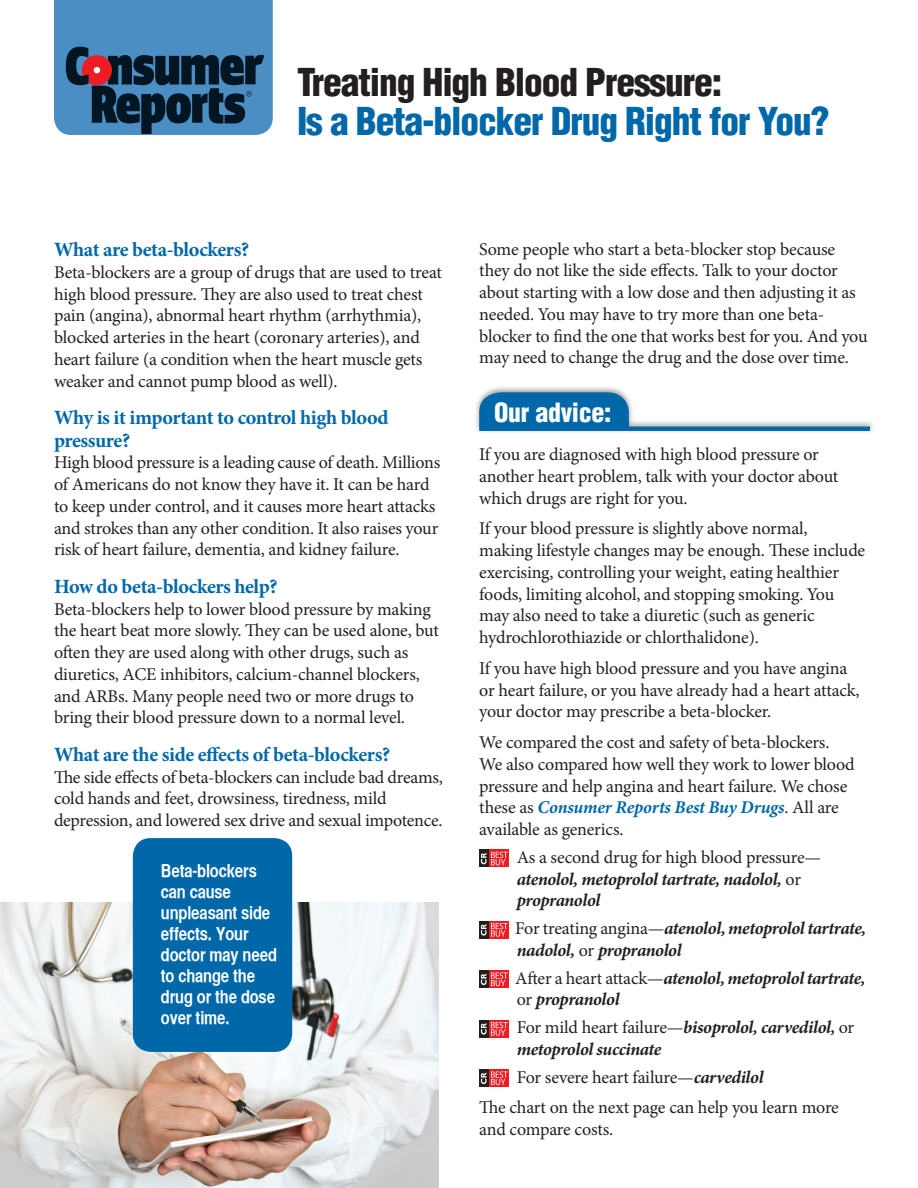
<style>
.page{position:relative;width:918px;height:1188px;background:#fff}
.page>*{position:absolute;margin:0;border:0;box-sizing:border-box;transform-origin:0 0}
._25Title{font:900 condensed 37.5px "Helvetica";letter-spacing:-.03em;color:#0068a9}
._25Title-2{font:900 condensed 37.5px "Helvetica";letter-spacing:-.03em;color:#231f20}
.t1{font:900 condensed 25.8px "Helvetica";letter-spacing:-.01em;color:#fff}
.Subhead{font:700 20.25px "Minion Pro";letter-spacing:-.02em;color:#0068a9}
._12_14_5_Minion{font:18px/21.8px "Minion Pro";letter-spacing:-.015em;color:#231f20}
._12_14_5_Minion-2{font:italic 700 18px/21.8px "Minion Pro";letter-spacing:-.025em;color:#231f20}
.t2{font:18px/21px "Helvetica CY Bold";letter-spacing:-.01em;color:#fff}
.s1{font-weight:700;font-style:italic;color:#0068a9}
.s2{font-weight:400;font-style:normal}
.s3{font-weight:700;font-style:italic}
</style>
<div class="page">
<svg style="left:54px;top:0;width:219px;height:135px;background:#3b6b94"></svg>
<img style="left:0;top:903px;width:439px;height:285px">
<div style="left:133px;top:838px;width:159px;height:214px;background:#0068a9;border-radius:18px"></div>
<div style="left:474px;top:385px;width:401px;height:50px;background:#231f20;opacity:.45"></div>
<svg style="left:479px;top:392px;width:391px;height:39px"></svg>
<svg style="left:490px;top:849px;width:19px;height:18px"></svg>
<div style="left:479px;top:849px;width:10px;height:18px;background:#231f20"></div>
<svg style="left:481px;top:852px;width:27px;height:13px"></svg>
<div style="left:490px;top:921px;width:19px;height:17px;background:#ee1d23"></div>
<svg style="left:479px;top:921px;width:10px;height:17px"></svg>
<svg style="left:481px;top:923px;width:27px;height:14px"></svg>
<div style="left:490px;top:970px;width:19px;height:18px;background:#ee1d23"></div>
<div style="left:479px;top:970px;width:10px;height:18px;background:#231f20"></div>
<svg style="left:481px;top:972px;width:27px;height:14px"></svg>
<div style="left:490px;top:1020px;width:19px;height:17px;background:#ee1d23"></div>
<svg style="left:479px;top:1020px;width:10px;height:17px"></svg>
<svg style="left:481px;top:1022px;width:27px;height:14px"></svg>
<div style="left:490px;top:1069px;width:19px;height:18px;background:#ee1d23"></div>
<div style="left:479px;top:1069px;width:10px;height:18px;background:#231f20"></div>
<svg style="left:481px;top:1071px;width:27px;height:14px"></svg>
<p class="_25Title-2" style="left:297px;top:59px;width:427px">Treating High Blood Pressure:</p>
<p class="_25Title" style="left:297px;top:98px;width:534px">Is a Beta-blocker Drug Right for You?</p>
<p class="Subhead" style="left:54px;top:235px;width:197px">What are beta-blockers?</p>
<p class="_12_14_5_Minion" style="left:54px;top:261px;width:389px">Beta-blockers are a group of drugs that are used to treat high blood pressure. They are also used to treat chest pain (angina), abnormal heart rhythm (arrhythmia), blocked arteries in the heart (coronary arteries), and heart failure (a condition when the heart muscle gets weaker and cannot pump blood as well).</p>
<p class="Subhead" style="left:54px;top:403px;width:336px">Why is it important to control high blood</p>
<p class="Subhead" style="left:54px;top:426px;width:78px">pressure?</p>
<p class="_12_14_5_Minion" style="left:54px;top:452px;width:388px">High blood pressure is a leading cause of death. Millions of Americans do not know they have it. It can be hard to keep under control, and it causes more heart attacks and strokes than any other condition. It also raises your risk of heart failure, dementia, and kidney failure.</p>
<p class="Subhead" style="left:54px;top:572px;width:225px">How do beta-blockers help?</p>
<p class="_12_14_5_Minion" style="left:54px;top:598px;width:386px">Beta-blockers help to lower blood pressure by making the heart beat more slowly. They can be used alone, but often they are used along with other drugs, such as</p>
<p class="_12_14_5_Minion" style="left:54px;top:663px;width:367px">diuretics, ACE inhibitors, calcium-channel blockers, and ARBs. Many people need two or more drugs to bring their blood pressure down to a normal level.</p>
<p class="Subhead" style="left:54px;top:740px;width:338px">What are the side effects of beta-blockers?</p>
<p class="_12_14_5_Minion" style="left:54px;top:766px;width:390px">The side effects of beta-blockers can include bad dreams, cold hands and feet, drowsiness, tiredness, mild</p>
<p class="_12_14_5_Minion" style="left:54px;top:810px;width:390px">depression, and lowered sex drive and sexual impotence.</p>
<p class="t2" style="left:161px;top:860px;width:118px">Beta-blockers can cause unpleasant side effects. Your doctor may need to change the drug or the dose over time.</p>
<p class="_12_14_5_Minion" style="left:479px;top:238px;width:358px">Some people who start a beta-blocker stop because</p>
<p class="_12_14_5_Minion" style="left:479px;top:260px;width:378px">they do not like the side effects. Talk to your doctor about starting with a low dose and then adjusting it as needed. You may have to try more than one beta-</p>
<p class="_12_14_5_Minion" style="left:479px;top:325px;width:390px">blocker to find the one that works best for you. And you may need to change the drug and the dose over time.</p>
<p class="t1" style="left:494px;top:397px;width:119px">Our advice:</p>
<p class="_12_14_5_Minion" style="left:479px;top:444px;width:341px">If you are diagnosed with high blood pressure or</p>
<p class="_12_14_5_Minion" style="left:479px;top:465px;width:361px">another heart problem, talk with your doctor about which drugs are right for you.</p>
<p class="_12_14_5_Minion" style="left:479px;top:518px;width:330px">If your blood pressure is slightly above normal,</p>
<p class="_12_14_5_Minion" style="left:479px;top:540px;width:388px">making lifestyle changes may be enough. These include exercising, controlling your weight, eating healthier foods, limiting alcohol, and stopping smoking. You</p>
<p class="_12_14_5_Minion" style="left:479px;top:605px;width:337px">may also need to take a diuretic (such as generic</p>
<p class="_12_14_5_Minion" style="left:479px;top:627px;width:281px">hydrochlorothiazide or chlorthalidone).</p>
<p class="_12_14_5_Minion" style="left:479px;top:657px;width:382px">If you have high blood pressure and you have angina or heart failure, or you have already had a heart attack, your doctor may prescribe a beta-blocker.</p>
<p class="_12_14_5_Minion" style="left:479px;top:732px;width:352px">We compared the cost and safety of beta-blockers.</p>
<p class="_12_14_5_Minion" style="left:479px;top:753px;width:377px">We also compared how well they work to lower blood</p>
<p class="_12_14_5_Minion" style="left:479px;top:775px;width:370px">pressure and help angina and heart failure. We chose these as <span class="s1">Consumer Reports Best Buy Drugs</span>. All are available as generics.</p>
<p class="_12_14_5_Minion" style="left:517px;top:846px;width:306px">As a second drug for high blood pressure—</p>
<p class="_12_14_5_Minion-2" style="left:517px;top:868px;width:286px">atenolol, metoprolol tartrate, nadolol, <span class="s2">or</span></p>
<p class="_12_14_5_Minion-2" style="left:517px;top:890px;width:85px">propranolol</p>
<p class="_12_14_5_Minion-2" style="left:515px;top:917px;width:352px"><span class="s2">For treating angina—</span>atenolol, metoprolol tartrate, nadolol, <span class="s2">or</span> propranolol</p>
<p class="_12_14_5_Minion-2" style="left:515px;top:967px;width:352px"><span class="s2">After a heart attack—</span>atenolol, metoprolol tartrate, <span class="s2">or</span> propranolol</p>
<p class="_12_14_5_Minion-2" style="left:517px;top:1016px;width:339px"><span class="s2">For mild heart failure—</span>bisoprolol, carvedilol, <span class="s2">or </span>metoprolol succinate</p>
<p class="_12_14_5_Minion" style="left:517px;top:1066px;width:248px">For severe heart failure—<span class="s3">carvedilol</span></p>
<p class="_12_14_5_Minion" style="left:479px;top:1097px;width:361px">The chart on the next page can help you learn more</p>
<p class="_12_14_5_Minion" style="left:479px;top:1119px;width:135px">and compare costs.</p>
</div>
